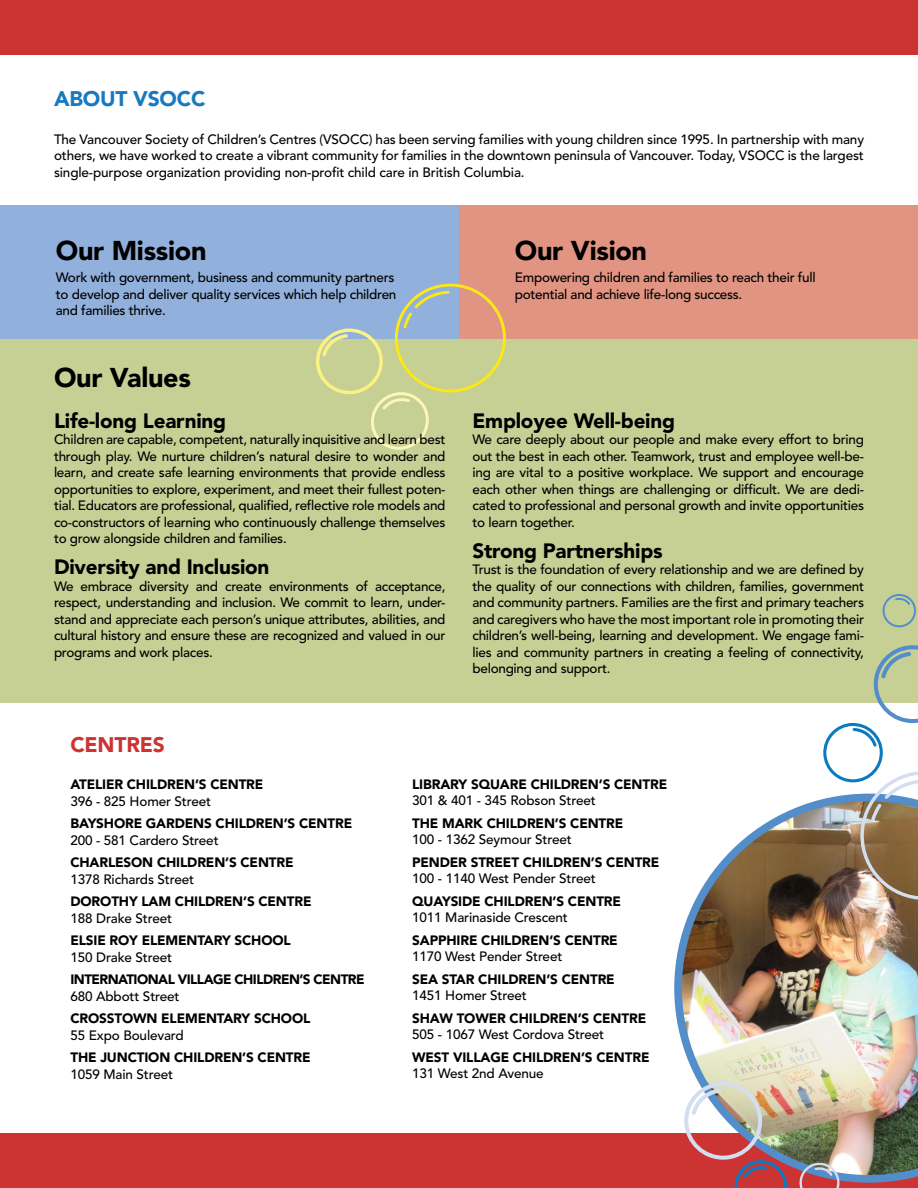
<style>
.page{position:relative;width:918px;height:1188px;background:#fff}
.page>*{position:absolute;margin:0;border:0;box-sizing:border-box;transform-origin:0 0}
.t1{font:900 27px "Avenir";letter-spacing:-.01em;color:#000}
.t2{font:900 21px "Avenir";letter-spacing:-.01em;color:#177ac0}
.t3{font:900 21px "Avenir";letter-spacing:-.01em;color:#cb3433}
.t4{font:900 20.7px "Avenir";letter-spacing:-.01em;color:#000}
.t5{font:500 13.5px/16.5px "Avenir";letter-spacing:-.02em;color:#000;text-align:justify}
.t6{font:900 13.5px "Avenir";letter-spacing:-.01em;color:#000}
.t7{font:900 13.5px "Avenir";letter-spacing:-.04em;color:#000}
</style>
<div class="page">
<div style="left:0;top:206px;width:459px;height:133px;background:#91b0dc"></div>
<div style="left:459px;top:206px;width:459px;height:133px;background:#e09481"></div>
<div style="left:0;top:339px;width:918px;height:363px;background:#c6cf94"></div>
<svg style="left:316px;top:283px;width:190px;height:167px"></svg>
<div style="left:0;top:0;width:918px;height:55px;background:#c33"></div>
<div style="left:0;top:1133px;width:918px;height:55px;background:#c33"></div>
<img style="left:674px;top:799px;width:244px;height:384px">
<svg style="left:823px;top:645px;width:95px;height:255px"></svg>
<svg style="left:798px;top:1161px;width:43px;height:27px"></svg>
<img style="left:682px;top:1081px;width:109px;height:107px">
<svg style="left:882px;top:594px;width:34px;height:34px"></svg>
<h2 class="t2" style="left:54px;top:86px;width:153px">ABOUT VSOCC</h2>
<p class="t5" style="left:54px;top:131px;width:812px">The Vancouver Society of Children’s Centres (VSOCC) has been serving families with young children since 1995. In partnership with many others, we have worked to create a vibrant community for families in the downtown peninsula of Vancouver. Today, VSOCC is the largest single-purpose organization providing non-profit child care in British Columbia.</p>
<h1 class="t1" style="left:56px;top:234px;width:152px">Our Mission</h1>
<p class="t5" style="left:56px;top:270px;width:342px;text-align:left">Work with government, business and community partners to develop and deliver quality services which help children and families thrive.</p>
<h1 class="t1" style="left:54px;top:362px;width:139px">Our Values</h1>
<h3 class="t4" style="left:54px;top:408px;width:174px">Life-long Learning</h3>
<p class="t5" style="left:54px;top:432px;width:393px">Children are capable, competent, naturally inquisitive and learn best through play. We nurture children’s natural desire to wonder and learn, and create safe learning environments that provide endless opportunities to explore, experiment, and meet their fullest poten&shy;tial. Educators are professional, qualified, reflective role models and co-constructors of learning who continuously challenge themselves to grow alongside children and families.</p>
<h3 class="t4" style="left:54px;top:554px;width:217px">Diversity and Inclusion</h3>
<p class="t5" style="left:54px;top:578px;width:393px">We embrace diversity and create environments of acceptance, respect, understanding and inclusion. We commit to learn, under&shy;stand and appreciate each person’s unique attributes, abilities, and cultural history and ensure these are recognized and valued in our programs and work places.</p>
<h1 class="t1" style="left:515px;top:234px;width:134px">Our Vision</h1>
<p class="t5" style="left:515px;top:270px;width:302px">Empowering children and families to reach their full potential and achieve life-long success.</p>
<h3 class="t4" style="left:472px;top:408px;width:204px">Employee Well-being</h3>
<p class="t5" style="left:472px;top:432px;width:393px">We care deeply about our people and make every effort to bring out the best in each other. Teamwork, trust and employee well-be&shy;ing are vital to a positive workplace. We support and encourage each other when things are challenging or difficult. We are dedi&shy;cated to professional and personal growth and invite opportunities to learn together.</p>
<h3 class="t4" style="left:472px;top:538px;width:192px">Strong Partnerships</h3>
<p class="t5" style="left:472px;top:562px;width:393px">Trust is the foundation of every relationship and we are defined by the quality of our connections with children, families, government and community partners. Families are the first and primary teachers and caregivers who have the most important role in promoting their children’s well-being, learning and development. We engage fami&shy;lies and community partners in creating a feeling of connectivity, belonging and support.</p>
<h2 class="t3" style="left:70px;top:732px;width:96px">CENTRES</h2>
<p class="t6" style="left:70px;top:777px;width:195px">ATELIER CHILDREN’S CENTRE</p>
<p class="t5" style="left:70px;top:793px;width:142px">396 - 825 Homer Street</p>
<p class="t6" style="left:70px;top:816px;width:283px">BAYSHORE GARDENS CHILDREN’S CENTRE</p>
<p class="t5" style="left:70px;top:832px;width:150px">200 - 581 Cardero Street</p>
<p class="t6" style="left:70px;top:855px;width:225px">CHARLESON CHILDREN’S CENTRE</p>
<p class="t5" style="left:70px;top:871px;width:125px">1378 Richards Street</p>
<p class="t6" style="left:70px;top:894px;width:243px">DOROTHY LAM CHILDREN’S CENTRE</p>
<p class="t5" style="left:70px;top:910px;width:103px">188 Drake Street</p>
<p class="t6" style="left:70px;top:933px;width:222px">ELSIE ROY ELEMENTARY SCHOOL</p>
<p class="t5" style="left:70px;top:949px;width:103px">150 Drake Street</p>
<p class="t7" style="left:70px;top:972px;width:296px">INTERNATIONAL VILLAGE CHILDREN’S CENTRE</p>
<p class="t5" style="left:70px;top:988px;width:111px">680 Abbott Street</p>
<p class="t6" style="left:70px;top:1011px;width:241px">CROSSTOWN ELEMENTARY SCHOOL</p>
<p class="t5" style="left:70px;top:1027px;width:115px">55 Expo Boulevard</p>
<p class="t6" style="left:70px;top:1050px;width:242px">THE JUNCTION CHILDREN’S CENTRE</p>
<p class="t5" style="left:70px;top:1066px;width:104px">1059 Main Street</p>
<p class="t6" style="left:412px;top:776px;width:257px">LIBRARY SQUARE CHILDREN’S CENTRE</p>
<p class="t5" style="left:412px;top:793px;width:185px">301 &amp; 401 - 345 Robson Street</p>
<p class="t6" style="left:412px;top:815px;width:213px">THE MARK CHILDREN’S CENTRE</p>
<p class="t5" style="left:412px;top:832px;width:161px">100 - 1362 Seymour Street</p>
<p class="t6" style="left:412px;top:854px;width:249px">PENDER STREET CHILDREN’S CENTRE</p>
<p class="t5" style="left:412px;top:871px;width:185px">100 - 1140 West Pender Street</p>
<p class="t6" style="left:412px;top:893px;width:210px">QUAYSIDE CHILDREN’S CENTRE</p>
<p class="t5" style="left:412px;top:910px;width:157px">1011 Marinaside Crescent</p>
<p class="t6" style="left:412px;top:932px;width:207px">SAPPHIRE CHILDREN’S CENTRE</p>
<p class="t5" style="left:412px;top:949px;width:152px">1170 West Pender Street</p>
<p class="t6" style="left:412px;top:971px;width:204px">SEA STAR CHILDREN’S CENTRE</p>
<p class="t5" style="left:412px;top:988px;width:116px">1451 Homer Street</p>
<p class="t6" style="left:412px;top:1010px;width:235px">SHAW TOWER CHILDREN’S CENTRE</p>
<p class="t5" style="left:412px;top:1027px;width:194px">505 - 1067 West Cordova Street</p>
<p class="t6" style="left:412px;top:1049px;width:239px">WEST VILLAGE CHILDREN’S CENTRE</p>
<p class="t5" style="left:412px;top:1066px;width:133px">131 West 2nd Avenue</p>
</div>
